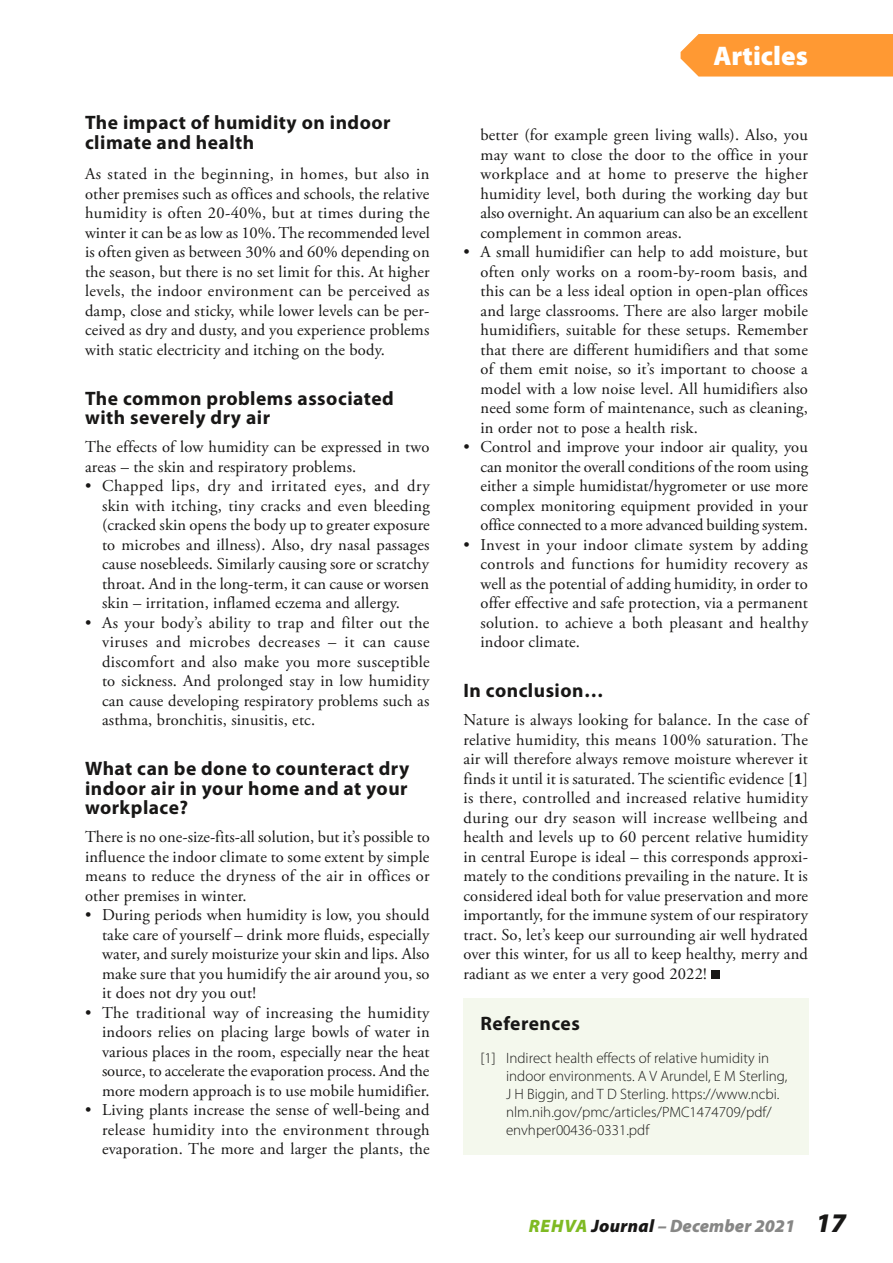
<style>
.page{position:relative;width:893px;height:1263px;background:#fff}
.page>*{position:absolute;margin:0;border:0;box-sizing:border-box;transform-origin:0 0}
.t1{font:900 27px "Myriad Pro";color:#fff}
.Heading_2{font:700 19.5px/19.5px "Myriad Pro";letter-spacing:.025em;color:#181716}
.t2{font:italic 900 18px "Myriad Pro";letter-spacing:.005em;color:#878786}
.Body_Text{font:16.5px/19.5px "Adobe Garamond Pro";letter-spacing:.01em;color:#181716;text-align:justify}
.List_copy{font:300 15px/18px "Myriad Pro";color:#181716}
.s1{font-family:"Cambria";font-weight:700;font-size:15px}
.s2{color:#7fba23}
.s3{color:#181716}
.s4{font-size:27px;color:#181716}
</style>
<div class="page">
<div style="left:711px;top:970px;width:8px;height:9px;background:#181716"></div>
<div style="left:463px;top:998px;width:346px;height:156px;background:#f4f8ed"></div>
<div style="left:681px;top:34px;width:212px;height:43px;background:#f93"></div>
<p class="Heading_2" style="left:85px;top:112px;width:307px">The impact of humidity on indoor climate and health</p>
<p class="Body_Text" style="left:85px;top:165px;width:346px">As stated in the beginning, in homes, but also in other premises such as offices and schools, the relative humidity is often 20-40%, but at times during the winter it can be as low as 10%. The recommended level is often given as between 30% and 60% depending on the season, but there is no set limit for this. At higher levels, the indoor environment can be perceived as damp, close and sticky, while lower levels can be per&shy;ceived as dry and dusty, and you experience problems with static electricity and itching on the body.</p>
<p class="Heading_2" style="left:85px;top:388px;width:310px">The common problems associated with severely dry air</p>
<p class="Body_Text" style="left:85px;top:438px;width:346px">The effects of low humidity can be expressed in two areas – the skin and respiratory problems.</p>
<p class="Body_Text" style="left:102px;top:477px;width:329px;text-indent:-17px">• Chapped lips, dry and irritated eyes, and dry skin with itching, tiny cracks and even bleeding (cracked skin opens the body up to greater exposure to microbes and illness). Also, dry nasal passages cause nosebleeds. Similarly causing sore or scratchy throat. And in the long-term, it can cause or worsen skin – irritation, inflamed eczema and allergy.</p>
<p class="Body_Text" style="left:102px;top:613px;width:329px;text-indent:-17px">• As your body’s ability to trap and filter out the viruses and microbes decreases – it can cause discomfort and also make you more susceptible to sickness. And prolonged stay in low humidity can cause developing respiratory problems such as asthma, bronchitis, sinusitis, etc.</p>
<p class="Heading_2" style="left:85px;top:758px;width:326px;text-align:justify">What can be done to counteract dry indoor air in your home and at your workplace?</p>
<p class="Body_Text" style="left:85px;top:828px;width:346px">There is no one-size-fits-all solution, but it’s possible to influence the indoor climate to some extent by simple means to reduce the dryness of the air in offices or other premises in winter.</p>
<p class="Body_Text" style="left:102px;top:906px;width:329px;text-indent:-17px">• During periods when humidity is low, you should take care of yourself – drink more fluids, especially water, and surely moisturize your skin and lips. Also make sure that you humidify the air around you, so it does not dry you out!</p>
<p class="Body_Text" style="left:102px;top:1003px;width:329px;text-indent:-17px">• The traditional way of increasing the humidity indoors relies on placing large bowls of water in various places in the room, especially near the heat source, to accelerate the evaporation process. And the more modern approach is to use mobile humidifier.</p>
<p class="Body_Text" style="left:102px;top:1101px;width:329px;text-indent:-17px">• Living plants increase the sense of well-being and release humidity into the environment through evaporation. The more and larger the plants, the</p>
<h1 class="t1" style="left:713px;top:37px;width:96px">Articles</h1>
<p class="Body_Text" style="left:480px;top:126px;width:329px">better (for example green living walls). Also, you may want to close the door to the office in your workplace and at home to preserve the higher humidity level, both during the working day but also overnight. An aquarium can also be an excellent complement in common areas.</p>
<p class="Body_Text" style="left:480px;top:243px;width:329px;text-indent:-17px">• A small humidifier can help to add moisture, but often only works on a room-by-room basis, and this can be a less ideal option in open-plan offices and large classrooms. There are also larger mobile humidifiers, suitable for these setups. Remember that there are different humidifiers and that some of them emit noise, so it’s important to choose a model with a low noise level. All humidifiers also need some form of maintenance, such as cleaning, in order not to pose a health risk.</p>
<p class="Body_Text" style="left:480px;top:438px;width:329px;text-indent:-17px">• Control and improve your indoor air quality, you can monitor the overall conditions of the room using either a simple humidistat/hygrometer or use more complex monitoring equipment provided in your office connected to a more advanced building system.</p>
<p class="Body_Text" style="left:480px;top:535px;width:329px;text-indent:-17px">• Invest in your indoor climate system by adding controls and functions for humidity recovery as well as the potential of adding humidity, in order to offer effective and safe protection, via a permanent solution. to achieve a both pleasant and healthy indoor climate.</p>
<p class="Heading_2" style="left:463px;top:680px;width:142px">In conclusion…</p>
<p class="Body_Text" style="left:463px;top:711px;width:346px">Nature is always looking for balance. In the case of relative humidity, this means 100% saturation. The air will therefore always remove moisture wherever it finds it until it is saturated. The scientific evidence [<span class="s1">1</span>] is there, controlled and increased relative humidity during our dry season will increase wellbeing and health and levels up to 60 percent relative humidity in central Europe is ideal – this corresponds approxi&shy;mately to the conditions prevailing in the nature. It is considered ideal both for value preservation and more importantly, for the immune system of our respiratory tract. So, let’s keep our surrounding air well hydrated over this winter, for us all to keep healthy, merry and radiant as we enter a very good 2022!</p>
<p class="Heading_2" style="left:480px;top:1013px;width:101px">References</p>
<p class="List_copy" style="left:506px;top:1049px;width:283px;text-indent:-26px">[1] Indirect health effects of relative humidity in indoor environments. A V Arundel, E M Sterling, J H Biggin, and T D Sterling. https://www.ncbi. nlm.nih.gov/pmc/articles/PMC1474709/pdf/ envhper00436-0331.pdf</p>
<p class="t2" style="left:529px;top:1214px;width:319px"><span class="s2">REHVA</span> <span class="s3">Journal</span> – December 2021 <span class="s4">17</span></p>
</div>
